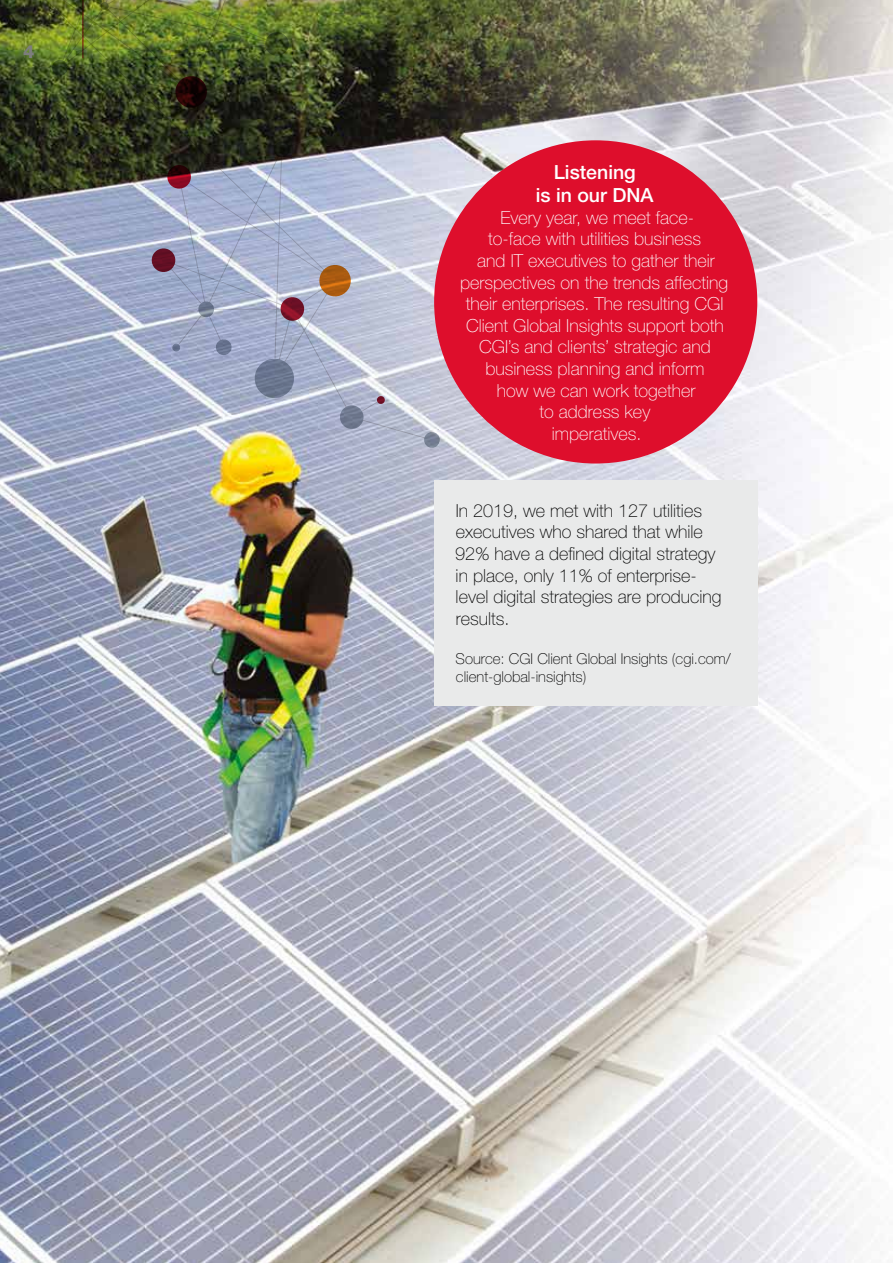
<style>
.page{position:relative;width:893px;height:1263px;background:#fff}
.page>*{position:absolute;margin:0;border:0;box-sizing:border-box;transform-origin:0 0}
.t1{font:500 19.5px/23.4px "Helvetica Neue LT Pro";color:#fff;text-align:center}
.t2{font:100 18px/21.6px "Helvetica Neue LT Pro";color:#fff;text-align:center}
.t3{font:100 18px/21.6px "Helvetica Neue LT Pro";color:#000}
.t4{font:800 18px "Helvetica Neue LT Std";color:#7d7e7e}
.t5{font:100 15px/18px "Helvetica Neue LT Pro";color:#000}
</style>
<div class="page">
<img style="left:0;top:0;width:893px;height:1263px">
<img style="left:31px;top:0;width:304px;height:379px">
<svg style="left:150px;top:125px;width:291px;height:324px;background:#a4a9ba"></svg>
<img style="left:51px;top:0;width:239px;height:110px">
<hr style="left:83px;top:0;width:1px;height:58px;background:#de0e2c">
<div style="left:434px;top:140px;width:323px;height:323px;background:#de0e2c;border-radius:50%"></div>
<div style="left:434px;top:480px;width:323px;height:226px;background:#e9eaea"></div>
<p class="t4" style="left:23px;top:41px;width:13px">4</p>
<p class="t1" style="left:536px;top:160px;width:119px">Listening<br>is in our DNA</p>
<p class="t2" style="left:460px;top:206px;width:269px">Every year, we meet face-<br>to-face with utilities business<br>and IT executives to gather their perspectives on the trends affecting their enterprises. The resulting CGI<br>Client Global Insights support both<br>CGI’s and clients’ strategic and business planning and inform<br>how we can work together<br>to address key<br>imperatives.</p>
<p class="t3" style="left:455px;top:499px;width:268px">In 2019, we met with 127 utilities executives who shared that while<br>92% have a defined digital strategy in place, only 11% of enterprise&shy;level digital strategies are producing results.</p>
<p class="t5" style="left:456px;top:650px;width:277px">Source: CGI Client Global Insights (cgi.com/ client-global-insights)</p>
</div>
